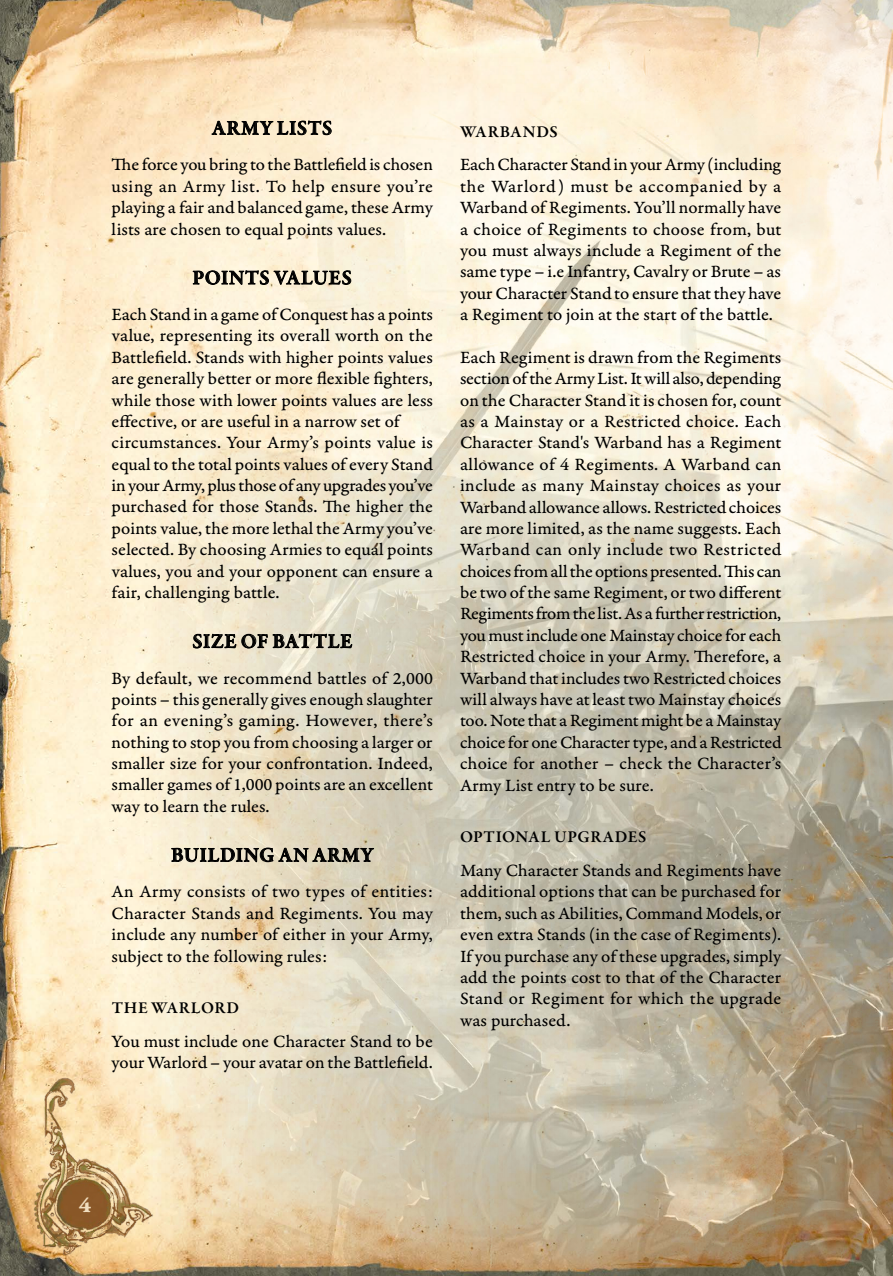
<style>
.page{position:relative;width:893px;height:1276px;background:#fff}
.page>*{position:absolute;margin:0;border:0;box-sizing:border-box;transform-origin:0 0}
.t1{font:22.5px "Garamond Premr Pro Bd Capt";color:#f0ddbe}
.t2{font:20.25px "Garamond Premr Pro Smbd Subh";letter-spacing:.06em;color:#000}
.t3{font:18.22px/21.4px "Garamond Premr Pro Capt";letter-spacing:.005em;color:#000;text-align:justify}
.t4{font:600 16.65px "Garamond Premr Pro";letter-spacing:.04em;color:#000}
</style>
<div class="page">
<img style="left:0;top:0;width:893px;height:1276px">
<img style="left:29px;top:998px;width:172px;height:265px">
<svg style="left:211px;top:118px;width:121px;height:17px;background:#b5a993"></svg>
<svg style="left:193px;top:268px;width:158px;height:17px;background:#b4ac99"></svg>
<svg style="left:193px;top:631px;width:159px;height:18px;background:#aaa494"></svg>
<svg style="left:171px;top:845px;width:203px;height:17px;background:#a59e8d"></svg>
<p class="t2" style="left:212px;top:116px;width:121px">ARMY LISTS</p>
<p class="t3" style="left:112px;top:154px;width:323px">The force you bring to the Battlefield is chosen using an Army list. To help ensure you’re playing a fair and balanced game, these Army lists are chosen to equal points values.</p>
<p class="t2" style="left:193px;top:266px;width:161px">POINTS VALUES</p>
<p class="t3" style="left:112px;top:304px;width:323px;text-align:left">Each Stand in a game of Conquest has a points value, representing its overall worth on the Battlefield. Stands with higher points values are generally better or more flexible fighters, while those with lower points values are less effective, or are useful in a narrow set of circumstances. Your Army’s points value is equal to the total points values of every Stand in your Army, plus those of any upgrades you’ve purchased for those Stands. The higher the points value, the more lethal the Army you’ve selected. By choosing Armies to equal points values, you and your opponent can ensure a fair, challenging battle.</p>
<p class="t2" style="left:192px;top:629px;width:161px">SIZE OF BATTLE</p>
<p class="t3" style="left:112px;top:667px;width:323px">By default, we recommend battles of 2,000 points – this generally gives enough slaughter for an evening’s gaming. However, there’s nothing to stop you from choosing a larger or smaller size for your confrontation. Indeed, smaller games of 1,000 points are an excellent way to learn the rules.</p>
<p class="t2" style="left:171px;top:843px;width:203px">BUILDING AN ARMY</p>
<p class="t3" style="left:112px;top:881px;width:323px">An Army consists of two types of entities:<br>Character Stands and Regiments. You may include any number of either in your Army, subject to the following rules:</p>
<p class="t4" style="left:112px;top:998px;width:129px">THE WARLORD</p>
<p class="t3" style="left:112px;top:1031px;width:323px">You must include one Character Stand to be your Warlord – your avatar on the Battlefield.</p>
<p class="t4" style="left:460px;top:121px;width:99px">WARBANDS</p>
<p class="t3" style="left:460px;top:154px;width:323px">Each Character Stand in your Army (including the Warlord) must be accompanied by a Warband of Regiments. You’ll normally have a choice of Regiments to choose from, but you must always include a Regiment of the same type – i.e Infantry, Cavalry or Brute – as your Character Stand to ensure that they have a Regiment to join at the start of the battle.</p>
<p class="t3" style="left:460px;top:347px;width:323px">Each Regiment is drawn from the Regiments section of the Army List. It will also, depending on the Character Stand it is chosen for, count as a Mainstay or a Restricted choice. Each Character Stand's Warband has a Regiment allowance of 4 Regiments. A Warband can include as many Mainstay choices as your Warband allowance allows. Restricted choices are more limited, as the name suggests. Each Warband can only include two Restricted choices from all the options presented. This can be two of the same Regiment, or two different Regiments from the list. As a further restriction, you must include one Mainstay choice for each Restricted choice in your Army. Therefore, a Warband that includes two Restricted choices will always have at least two Mainstay choices too. Note that a Regiment might be a Mainstay choice for one Character type, and a Restricted choice for another – check the Character’s Army List entry to be sure.</p>
<p class="t4" style="left:460px;top:827px;width:188px">OPTIONAL UPGRADES</p>
<p class="t3" style="left:460px;top:860px;width:323px">Many Character Stands and Regiments have additional options that can be purchased for them, such as Abilities, Command Models, or even extra Stands (in the case of Regiments).<br>If you purchase any of these upgrades, simply add the points cost to that of the Character Stand or Regiment for which the upgrade was purchased.</p>
<p class="t1" style="left:79px;top:1191px;width:14px">4</p>
</div>
